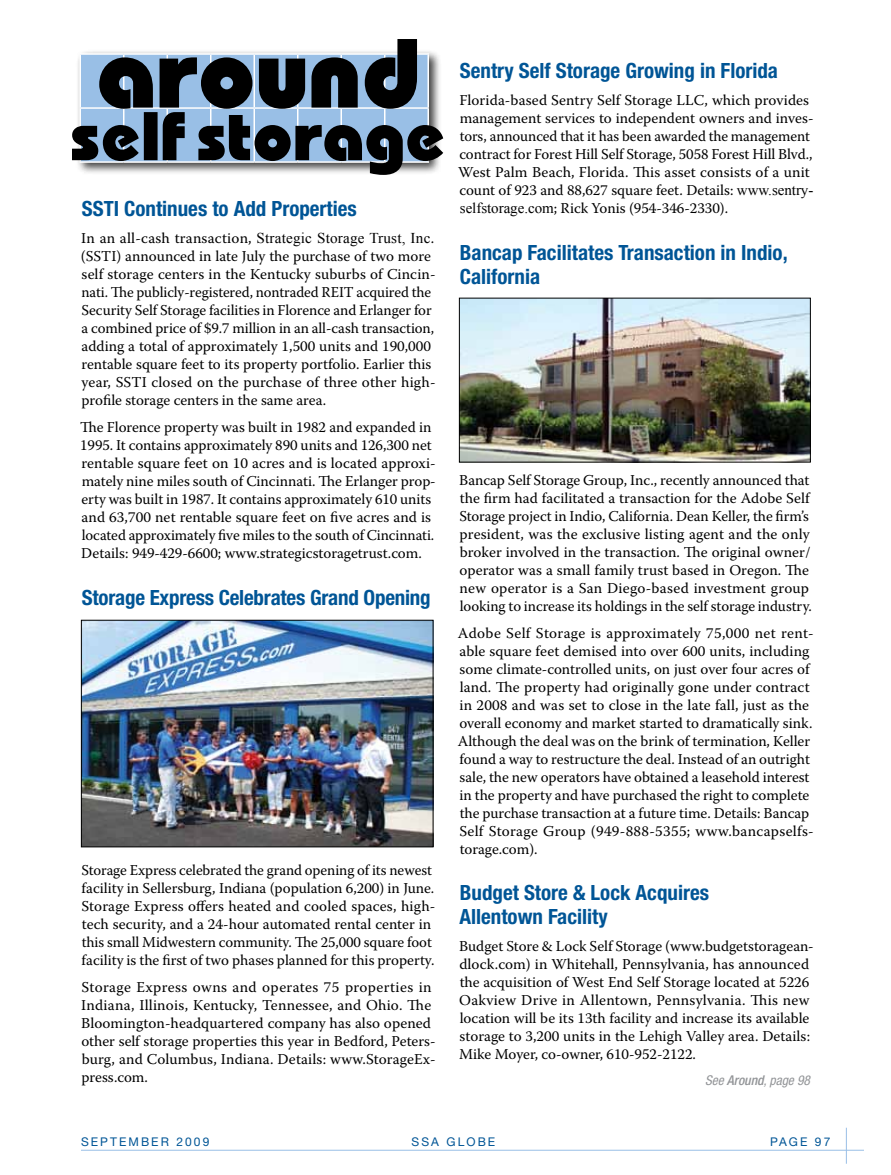
<style>
.page{position:relative;width:891px;height:1175px;background:#fff}
.page>*{position:absolute;margin:0;border:0;box-sizing:border-box;transform-origin:0 0}
.t1{font:700 condensed 21px/24px "Helvetica Neue";color:#005596}
.t2{font:15px/18px "Warnock Pro";color:#000}
.t3{font:italic condensed 13.5px "Helvetica Neue";color:#939598}
.t4{font:12px "Helvetica Neue";letter-spacing:.175em;color:#005596}
.s1{font-family:"Times New Roman"}
.s2{font-weight:500}
</style>
<div class="page">
<hr style="left:81px;top:1149px;width:783px;height:1px;background:#99bfe6">
<hr style="left:846px;top:1127px;width:1px;height:36px;background:#99bfe6">
<svg style="left:72px;top:39px;width:371px;height:136px;background:#6b7783"></svg>
<img style="left:83px;top:622px;width:348px;height:223px">
<div style="left:81px;top:620px;width:352px;height:227px;border:1px solid #000"></div>
<img style="left:461px;top:300px;width:348px;height:160px">
<div style="left:459px;top:298px;width:352px;height:164px;border:1px solid #000"></div>
<h1 class="t1" style="left:82px;top:196px;width:277px">SSTI Continues to Add Properties</h1>
<p class="t2" style="left:81px;top:229px;width:356px">In an all-cash transaction, <span class="s1">Strategic Storage Trust, Inc</span>. (SSTI) announced in late July the purchase of two more self storage centers in the Kentucky suburbs of Cincin&shy;nati. The publicly-registered, nontraded REIT acquired the Security Self Storage facilities in Florence and Erlanger for a combined price of $9.7 million in an all-cash transaction, adding a total of approximately 1,500 units and 190,000 rentable square feet to its property portfolio. Earlier this year, SSTI closed on the purchase of three other high&shy;profile storage centers in the same area.</p>
<p class="t2" style="left:80px;top:418px;width:357px">The Florence property was built in 1982 and expanded in 1995. It contains approximately 890 units and 126,300 net rentable square feet on 10 acres and is located approxi&shy;mately nine miles south of Cincinnati. The Erlanger prop&shy;erty was built in 1987. It contains approximately 610 units and 63,700 net rentable square feet on five acres and is located approximately five miles to the south of Cincinnati.<br>Details: 949-429-6600; www.strategicstoragetrust.com.</p>
<h1 class="t1" style="left:82px;top:585px;width:350px">Storage Express Celebrates Grand Opening</h1>
<p class="t2" style="left:81px;top:860px;width:356px">Storage Express celebrated the grand opening of its newest facility in Sellersburg, Indiana (population 6,200) in June.<br>Storage Express offers heated and cooled spaces, high&shy;tech security, and a 24-hour automated rental center in this small Midwestern community. The 25,000 square foot facility is the first of two phases planned for this property.</p>
<p class="t2" style="left:81px;top:977px;width:356px">Storage Express owns and operates 75 properties in Indiana, Illinois, Kentucky, Tennessee, and Ohio. The Bloomington-headquartered company has also opened other self storage properties this year in Bedford, Peters&shy;burg, and Columbus, Indiana. Details: www.StorageEx&shy;press.com.</p>
<h1 class="t1" style="left:460px;top:58px;width:320px">Sentry Self Storage Growing in Florida</h1>
<p class="t2" style="left:458px;top:91px;width:357px">Florida-based Sentry Self Storage LLC, which provides management services to independent owners and inves&shy;tors, announced that it has been awarded the management contract for Forest Hill Self Storage, 5058 Forest Hill Blvd., West Palm Beach, Florida. This asset consists of a unit count of 923 and 88,627 square feet. Details: <span class="s1">www.sentry&shy;selfstorage.com</span>; Rick Yonis (954-346-2330).</p>
<h1 class="t1" style="left:460px;top:240px;width:329px">Bancap Facilitates Transaction in Indio,<br>California</h1>
<p class="t2" style="left:459px;top:470px;width:354px">Bancap Self Storage Group, Inc., recently announced that the firm had facilitated a transaction for the Adobe Self Storage project in Indio, California. Dean Keller, the firm’s president, was the exclusive listing agent and the only broker involved in the transaction. The original owner/ operator was a small family trust based in Oregon. The new operator is a San Diego-based investment group looking to increase its holdings in the self storage industry.</p>
<p class="t2" style="left:458px;top:623px;width:358px">Adobe Self Storage is approximately 75,000 net rent&shy;able square feet demised into over 600 units, including some climate-controlled units, on just over four acres of land. The property had originally gone under contract in 2008 and was set to close in the late fall, just as the overall economy and market started to dramatically sink.<br>Although the deal was on the brink of termination, Keller found a way to restructure the deal. Instead of an outright sale, the new operators have obtained a leasehold interest in the property and have purchased the right to complete the purchase transaction at a future time. Details: Bancap Self Storage Group (949-888-5355; www.bancapselfs&shy;torage.com).</p>
<h1 class="t1" style="left:459px;top:880px;width:251px">Budget Store &amp; Lock Acquires<br>Allentown Facility</h1>
<p class="t2" style="left:459px;top:937px;width:356px">Budget Store &amp; Lock Self Storage (www.budgetstoragean&shy;dlock.com) in Whitehall, Pennsylvania, has announced the acquisition of West End Self Storage located at 5226<br>Oakview Drive in Allentown, Pennsylvania. This new location will be its 13th facility and increase its available storage to 3,200 units in the Lehigh Valley area. Details:<br>Mike Moyer, co-owner, 610-952-2122.</p>
<p class="t3" style="left:705px;top:1072px;width:107px">See <span class="s2">Around</span>, page 98</p>
<p class="t4" style="left:81px;top:1134px;width:10px">SEP</p>
<p class="t4" style="left:110px;top:1134px;width:101px">TE MBE R 2009</p>
<p class="t4" style="left:412px;top:1134px;width:85px">SSA GLOBE</p>
<p class="t4" style="left:770px;top:1134px;width:62px">PAGE 97</p>
</div>
